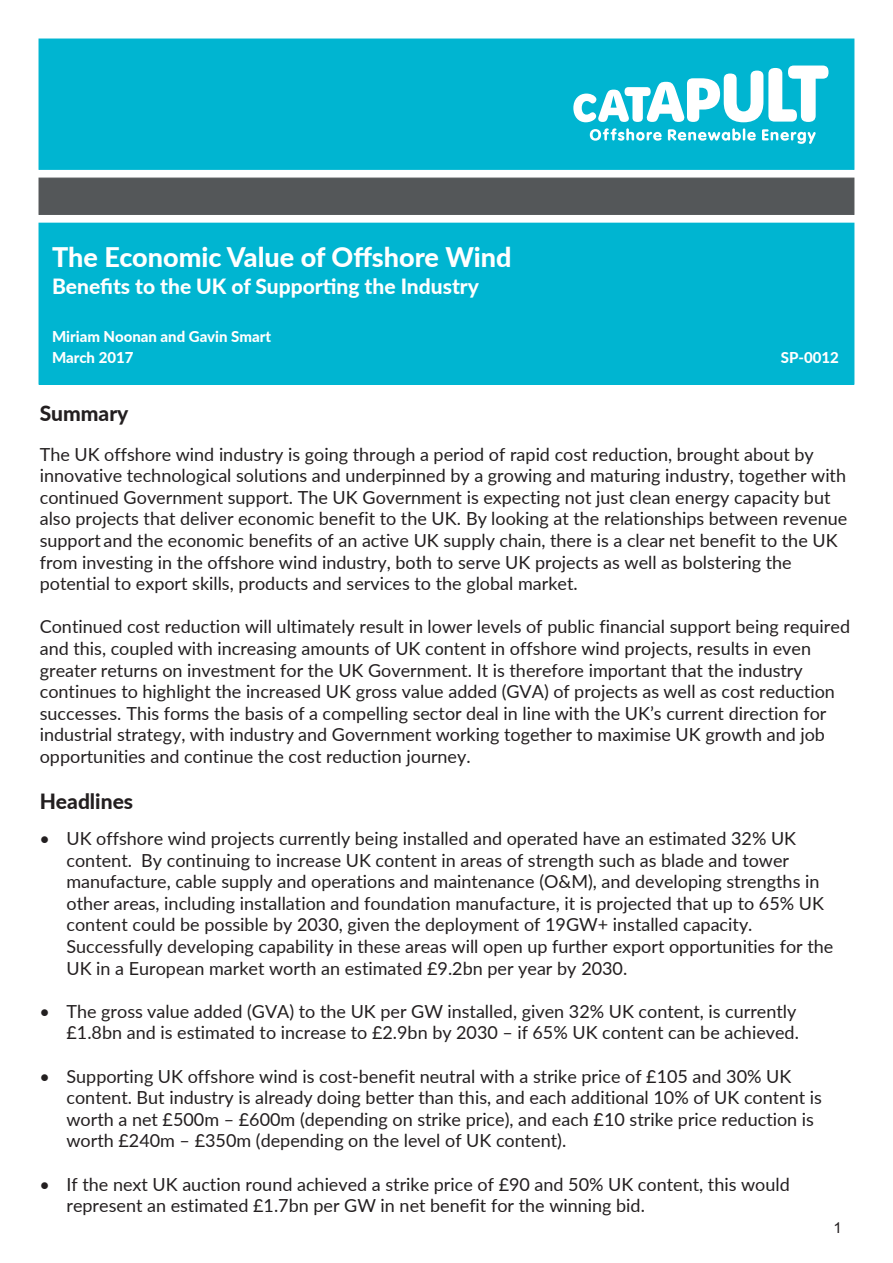
<style>
.page{position:relative;width:893px;height:1263px;background:#fff}
.page>*{position:absolute;margin:0;border:0;box-sizing:border-box;transform-origin:0 0}
.Intro_Text{font:800 27px "Lato";color:#fff}
.Intro_Text-2{font:800 21px "Lato";color:#fff}
.Heading_2{font:800 21px "Lato";color:#231f20}
.Heading_2-2{font:18px/21.6px "Lato";color:#231f20}
.t1{font:18px/21.6px "Lato";color:#231f20}
.Intro_Sub{font:800 15px "Lato";color:#fff}
.Page_number{font:15px "Arial";color:#231f20}
.s1{font-style:inherit}
</style>
<div class="page">
<div style="left:39px;top:39px;width:815px;height:131px;background:#00b5d1;border:1px solid #00b5d1"></div>
<svg style="left:573px;top:66px;width:255px;height:56px"></svg>
<svg style="left:590px;top:128px;width:72px;height:13px"></svg>
<svg style="left:668px;top:128px;width:88px;height:13px"></svg>
<svg style="left:762px;top:129px;width:54px;height:15px"></svg>
<div style="left:39px;top:178px;width:815px;height:37px;background:#545759"></div>
<div style="left:39px;top:223px;width:815px;height:161px;background:#00b5d1"></div>
<div style="left:39px;top:223px;width:815px;height:162px;border:1px solid #00b5d1"></div>
<p class="Intro_Text" style="left:52px;top:237px;width:461px">The Economic Value of Offshore Wind</p>
<p class="Intro_Text-2" style="left:52px;top:270px;width:428px">Benefits to the UK of Supporting the Industry</p>
<p class="Intro_Sub" style="left:52px;top:325px;width:220px">Miriam Noonan and Gavin Smart</p>
<p class="Intro_Sub" style="left:52px;top:346px;width:83px">March 2017</p>
<p class="Intro_Sub" style="left:781px;top:346px;width:60px">SP-0012</p>
<p class="Heading_2" style="left:40px;top:398px;width:90px">Summary</p>
<p class="Heading_2-2" style="left:40px;top:442px;width:809px">The UK offshore wind industry is going through a period of rapid cost reduction, brought about by innovative technological solutions and underpinned by a growing and maturing industry, together with continued Government support. The UK Government is expecting not just clean energy capacity but also projects that deliver economic benefit to the UK. By looking at the relationships between <span class="s1">revenue support</span> and the economic benefits of an active UK supply chain, there is a clear net benefit to the UK from investing in the offshore wind industry, both to serve UK projects as well as bolstering the potential to export skills, products and services to the global market.</p>
<p class="Heading_2-2" style="left:40px;top:615px;width:812px">Continued cost reduction will ultimately result in lower levels of public financial support being required and this, coupled with increasing amounts of UK content in offshore wind projects, results in even greater returns on investment for the UK Government. It is therefore important that the industry continues to highlight the increased UK gross value added (GVA) of projects as well as cost reduction successes. This forms the basis of a compelling sector deal in line with the UK’s current direction for industrial strategy, with industry and Government working together to maximise UK growth and job opportunities and continue the cost reduction journey.</p>
<p class="Heading_2" style="left:40px;top:785px;width:95px">Headlines</p>
<p class="Heading_2-2" style="left:66px;top:827px;width:768px;text-indent:-27px">• UK offshore wind projects currently being installed and operated have an estimated 32% UK content. By continuing to increase UK content in areas of strength such as blade and tower manufacture, cable supply and operations and maintenance (O&amp;M), and developing strengths in other areas, including installation and foundation manufacture, it is projected that up to 65% UK content could be possible by 2030, given the deployment of 19GW+ installed capacity.<br>Successfully developing capability in these areas will open up further export opportunities for the UK in a European market worth an estimated £9.2bn per year by 2030.</p>
<p class="Heading_2-2" style="left:40px;top:1000px;width:761px;text-align:right">• The gross value added (GVA) to the UK per GW installed, given 32% UK content, is currently £1.8bn and is estimated to increase to £2.9bn by 2030 – if 65% UK content can be achieved.</p>
<p class="Heading_2-2" style="left:66px;top:1064px;width:757px;text-indent:-27px">• Supporting UK offshore wind is cost-benefit neutral with a strike price of £105 and 30% UK content. But industry is already doing better than this, and each additional 10% of UK content is worth a net £500m – £600m (depending on strike price), and each £10 strike price reduction is worth £240m – £350m (depending on the level of UK content).</p>
<p class="t1" style="left:66px;top:1172px;width:725px;text-indent:-27px"><span class="s1">•</span> If the next UK auction round achieved a strike price of £90 and 50% UK content, this would represent an estimated £1.7bn per GW in <span class="s1">net benefit</span> for the winning bid.</p>
<p class="Page_number" style="left:834px;top:1218px;width:10px">1</p>
</div>
